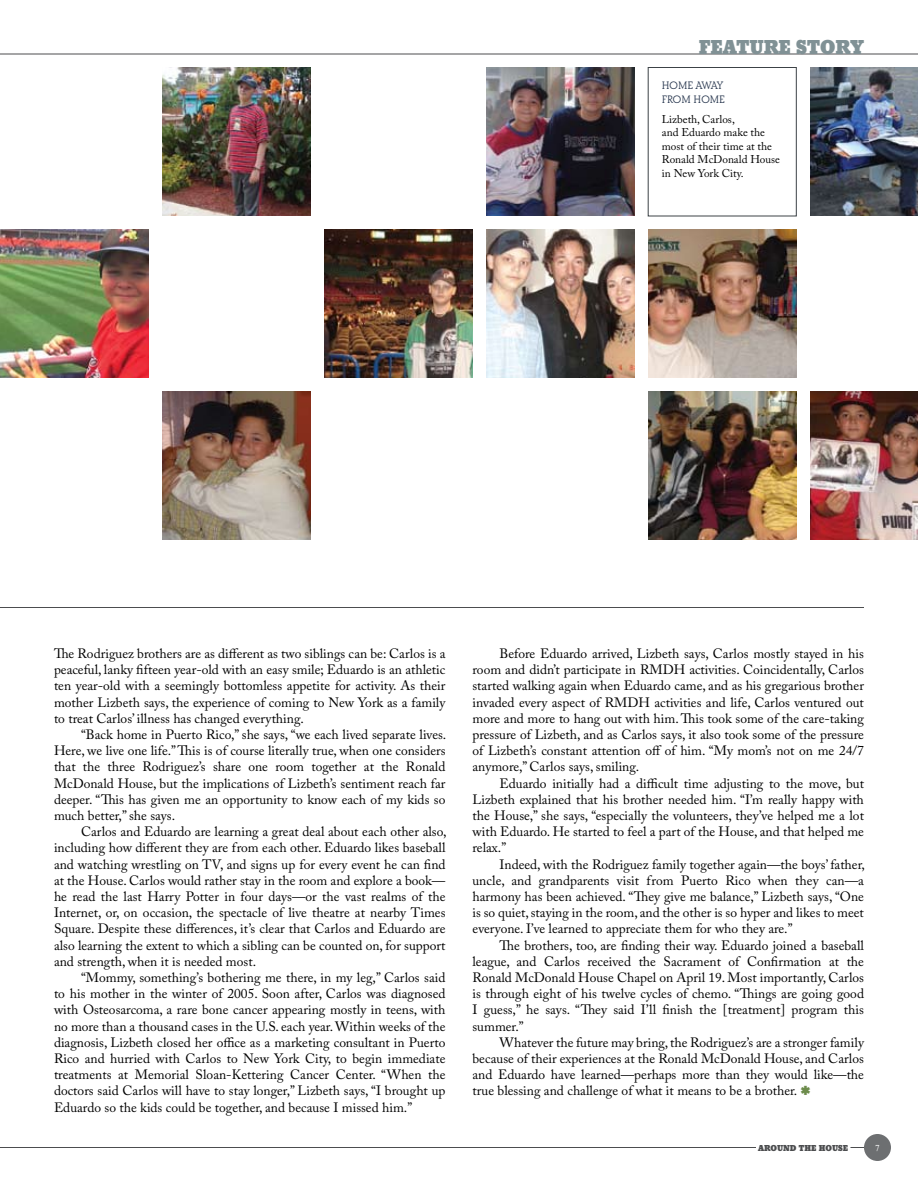
<style>
.page{position:relative;width:918px;height:1188px;background:#fff}
.page>*{position:absolute;margin:0;border:0;box-sizing:border-box;transform-origin:0 0}
.t1{font:800 21px "Beton";color:#809195}
.t2{font:13.5px/16.2px "Adobe Caslon Pro";color:#000;text-align:justify}
.t3{font:11.25px/13.5px "Adobe Caslon Pro";color:#000}
.t4{font:600 11.25px/13.5px "Beton";color:#26354d}
.t5{font:800 9px "Beton";color:#4c4d4f}
.s1{font-family:"FF Dingbests";color:#6d8c4c}
</style>
<div class="page">
<hr style="left:0;top:1147px;width:756px;height:1px;background:#4c4d4f">
<div style="left:864px;top:1134px;width:27px;height:27px;background:#6d6f71;border-radius:50%"></div>
<hr style="left:0;top:54px;width:918px;height:1px;background:#4c4d4f">
<svg style="left:850px;top:1147px;width:14px;height:1px"></svg>
<img style="left:162px;top:68px;width:148px;height:148px">
<img style="left:810px;top:68px;width:108px;height:148px">
<img style="left:0;top:230px;width:148px;height:148px">
<img style="left:162px;top:392px;width:148px;height:148px">
<img style="left:324px;top:230px;width:148px;height:148px">
<img style="left:486px;top:230px;width:148px;height:148px">
<img style="left:486px;top:68px;width:148px;height:148px">
<img style="left:648px;top:392px;width:148px;height:148px">
<img style="left:810px;top:392px;width:108px;height:148px">
<img style="left:648px;top:230px;width:148px;height:148px">
<hr style="left:0;top:607px;width:864px;height:1px;background:#4c4d4f">
<h1 class="t1" style="left:699px;top:35px;width:167px">FEATURE STORY</h1>
<p class="t4" style="left:662px;top:79px;width:63px">HOME AWAY<br>FROM HOME</p>
<p class="t3" style="left:662px;top:112px;width:120px">Lizbeth, Carlos,<br>and Eduardo make the most of their time at the<br>Ronald McDonald House in New York City.</p>
<p class="t2" style="left:54px;top:645px;width:393px">The Rodriguez brothers are as different as two siblings can be: Carlos is a peaceful, lanky fifteen year-old with an easy smile; Eduardo is an athletic ten year-old with a seemingly bottomless appetite for activity. As their mother Lizbeth says, the experience of coming to New York as a family to treat Carlos’ illness has changed everything.</p>
<p class="t2" style="left:54px;top:726px;width:394px;text-indent:27px">“Back home in Puerto Rico,” she says, “we each lived separate lives.<br>Here, we live one life.” This is of course literally true, when one considers that the three Rodriguez’s share one room together at the Ronald McDonald House, but the implications of Lizbeth’s sentiment reach far deeper. “This has given me an opportunity to know each of my kids so much better,” she says.</p>
<p class="t2" style="left:54px;top:823px;width:394px;text-indent:27px">Carlos and Eduardo are learning a great deal about each other also, including how different they are from each other. Eduardo likes baseball and watching wrestling on TV, and signs up for every event he can find at the House. Carlos would rather stay in the room and explore a book— he read the last Harry Potter in four days—or the vast realms of the Internet, or, on occasion, the spectacle of live theatre at nearby Times Square. Despite these differences, it’s clear that Carlos and Eduardo are also learning the extent to which a sibling can be counted on, for support and strength, when it is needed most.</p>
<p class="t2" style="left:54px;top:969px;width:393px;text-indent:27px">“Mommy, something’s bothering me there, in my leg,” Carlos said to his mother in the winter of 2005. Soon after, Carlos was diagnosed with Osteosarcoma, a rare bone cancer appearing mostly in teens, with no more than a thousand cases in the U.S. each year. Within weeks of the diagnosis, Lizbeth closed her office as a marketing consultant in Puerto Rico and hurried with Carlos to New York City, to begin immediate treatments at Memorial Sloan-Kettering Cancer Center. “When the doctors said Carlos will have to stay longer,” Lizbeth says, “I brought up Eduardo so the kids could be together, and because I missed him.”</p>
<p class="t2" style="left:472px;top:645px;width:393px;text-indent:27px">Before Eduardo arrived, Lizbeth says, Carlos mostly stayed in his room and didn’t participate in RMDH activities. Coincidentally, Carlos started walking again when Eduardo came, and as his gregarious brother invaded every aspect of RMDH activities and life, Carlos ventured out more and more to hang out with him. This took some of the care-taking pressure of Lizbeth, and as Carlos says, it also took some of the pressure of Lizbeth’s constant attention off of him. “My mom’s not on me 24/7 anymore,” Carlos says, smiling.</p>
<p class="t2" style="left:472px;top:775px;width:393px;text-indent:27px">Eduardo initially had a difficult time adjusting to the move, but Lizbeth explained that his brother needed him. “I’m really happy with the House,” she says, “especially the volunteers, they’ve helped me a lot with Eduardo. He started to feel a part of the House, and that helped me relax.”</p>
<p class="t2" style="left:472px;top:856px;width:394px;text-indent:27px">Indeed, with the Rodriguez family together again—the boys’ father, uncle, and grandparents visit from Puerto Rico when they can—a harmony has been achieved. “They give me balance,” Lizbeth says, “One is so quiet, staying in the room, and the other is so hyper and likes to meet everyone. I’ve learned to appreciate them for who they are.”</p>
<p class="t2" style="left:472px;top:937px;width:393px;text-indent:27px">The brothers, too, are finding their way. Eduardo joined a baseball league, and Carlos received the Sacrament of Confirmation at the Ronald McDonald House Chapel on April 19. Most importantly, Carlos is through eight of his twelve cycles of chemo. “Things are going good I guess,” he says. “They said I’ll finish the [treatment] program this summer.”</p>
<p class="t2" style="left:472px;top:1034px;width:393px;text-indent:27px">Whatever the future may bring, the Rodriguez’s are a stronger family because of their experiences at the Ronald McDonald House, and Carlos and Eduardo have learned—perhaps more than they would like—the true blessing and challenge of what it means to be a brother. <span class="s1">E</span></p>
<p class="t5" style="left:758px;top:1143px;width:92px">AROUND THE HOUSE</p>
</div>
